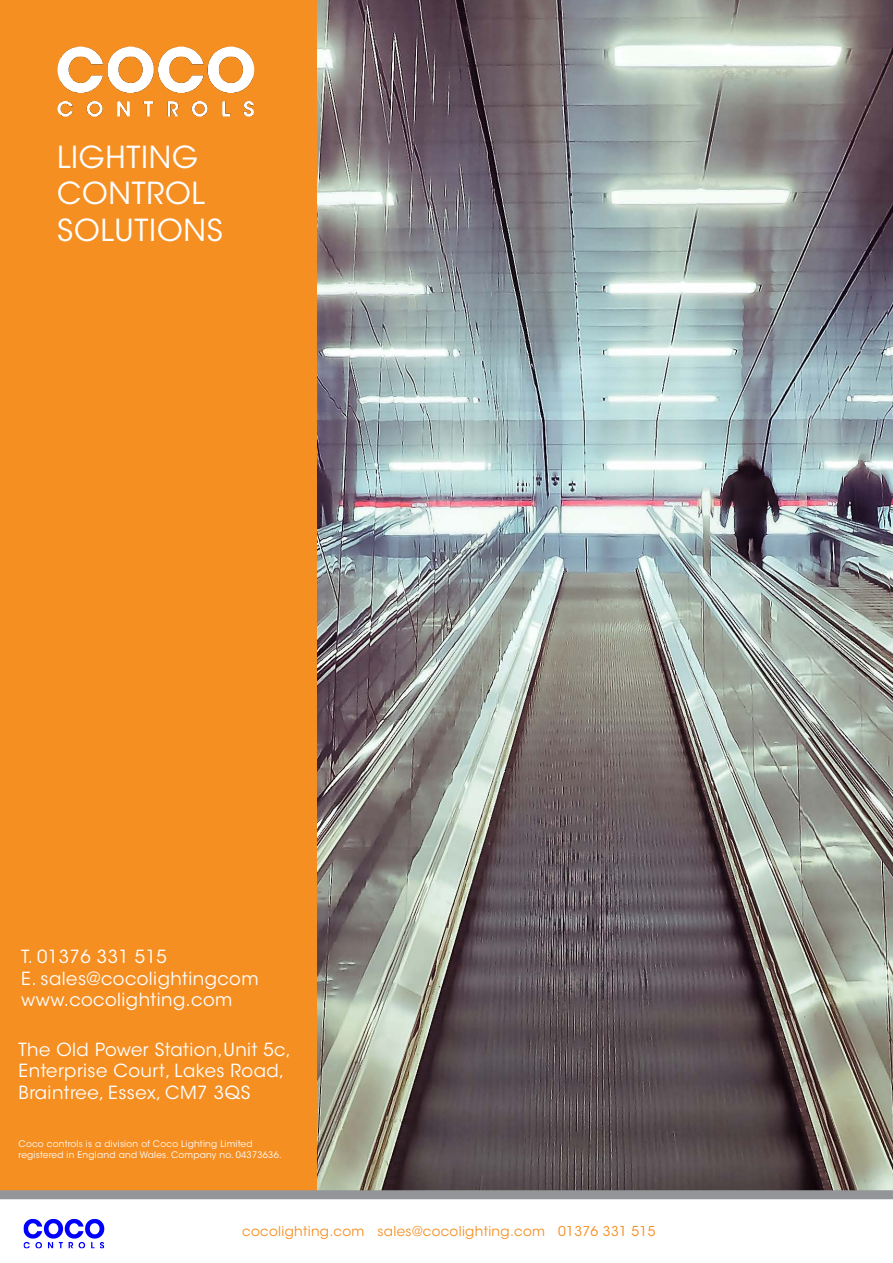
<style>
.page{position:relative;width:893px;height:1263px;background:#fff}
.page>*{position:absolute;margin:0;border:0;box-sizing:border-box;transform-origin:0 0}
.t1{font:30.15px/36.3px "ITC Avant Garde Std";letter-spacing:.025em;color:#fff}
.t2{font:18px/21.6px "ITC Avant Garde Std";letter-spacing:.025em;color:#fff}
.t3{font:13.5px "ITC Avant Garde Std";letter-spacing:.025em;color:#f68f22}
.t4{font:9px/10.8px "ITC Avant Garde Std";letter-spacing:.025em;color:#fff}
</style>
<div class="page">
<img style="left:316px;top:0;width:577px;height:1190px">
<div style="left:0;top:0;width:316px;height:1195px;background:#f68f22"></div>
<img style="left:23px;top:1219px;width:81px;height:30px">
<div style="left:0;top:1190px;width:893px;height:9px;background:#939598"></div>
<img style="left:57px;top:46px;width:198px;height:71px">
<h1 class="t1" style="left:57px;top:142px;width:167px">LIGHTING<br>CONTROL<br>SOLUTIONS</h1>
<p class="t2" style="left:21px;top:947px;width:239px">T. 01376 331 515<br>E. sales@cocolightingcom www.cocolighting.com</p>
<p class="t2" style="left:19px;top:1040px;width:274px">The Old Power Station,Unit 5c,<br>Enterprise Court, Lakes Road,<br>Braintree, Essex, CM7 3QS</p>
<p class="t4" style="left:19px;top:1139px;width:265px">Coco controls is a division of Coco Lighting Limited registered in England and Wales. Company no. 04373636.</p>
<p class="t3" style="left:242px;top:1225px;width:415px">cocolighting.com sales@cocolighting.com 01376 331 515</p>
</div>
